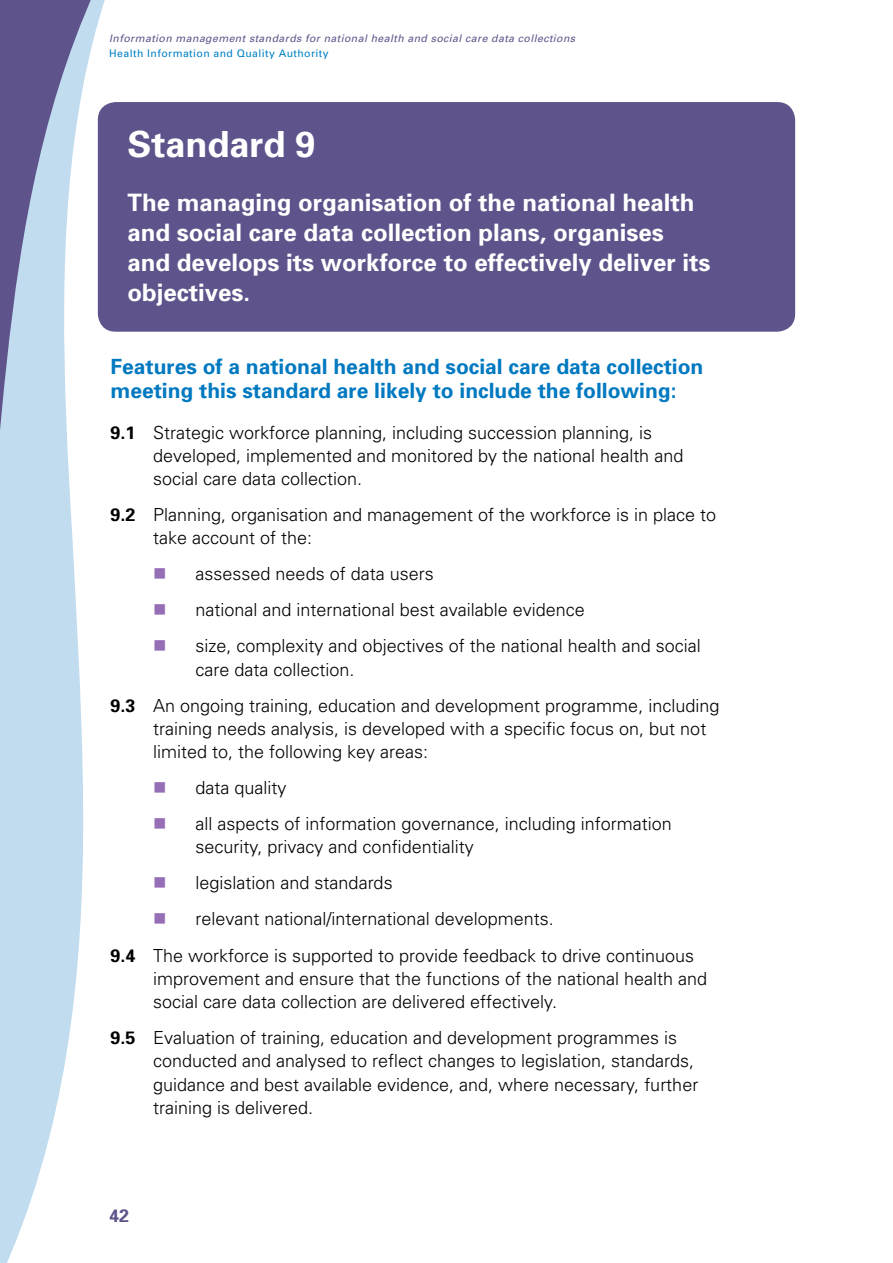
<style>
.page{position:relative;width:893px;height:1263px;background:#fff}
.page>*{position:absolute;margin:0;border:0;box-sizing:border-box;transform-origin:0 0}
.t1{font:700 36px "Univers";color:#fff}
.Main_Heads_2017_DATA{font:700 24px/30px "Univers";color:#fff}
._1_1_1_heading_DATA{font:700 21px/24.2px "Univers";color:#0079c1}
.New_body_2017_indent{font:300 18px/23.2px "Univers";color:#000}
.t2{font:700 18px "Univers";color:#5e548b}
.t3{font:italic 10.5px "Univers";letter-spacing:.04em;color:#5e548b}
.t4{font:10.5px "Univers";letter-spacing:.04em;color:#0081c3}
.s1{font-weight:700}
.s2{color:#956eb6}
</style>
<div class="page">
<svg style="left:0;top:0;width:112px;height:1263px;fill:#c2dcef"></svg>
<div style="left:98px;top:102px;width:697px;height:230px;background:#5e548b;border-radius:18px"></div>
<p class="t3" style="left:109px;top:32px;width:467px">Information management standards for national health and social care data collections</p>
<p class="t4" style="left:109px;top:47px;width:221px">Health Information and Quality Authority</p>
<p class="t1" style="left:128px;top:121px;width:190px">Standard 9</p>
<p class="Main_Heads_2017_DATA" style="left:128px;top:186px;width:584px">The managing organisation of the national health and social care data collection plans, organises and develops its workforce to effectively deliver its objectives.</p>
<p class="_1_1_1_heading_DATA" style="left:111px;top:354px;width:594px">Features of a national health and social care data collection meeting this standard are likely to include the following:</p>
<p class="New_body_2017_indent" style="left:153px;top:420px;width:532px;text-indent:-43px"><span class="s1">9.1</span> Strategic workforce planning, including succession planning, is developed, implemented and monitored by the national health and social care data collection.</p>
<p class="New_body_2017_indent" style="left:153px;top:503px;width:565px;text-indent:-43px"><span class="s1">9.2</span> Planning, organisation and management of the workforce is in place to take account of the:</p>
<p class="New_body_2017_indent" style="left:153px;top:562px;width:282px"><span class="s2">■</span> assessed needs of data users</p>
<p class="New_body_2017_indent" style="left:153px;top:598px;width:433px"><span class="s2">■</span> national and international best available evidence</p>
<p class="New_body_2017_indent" style="left:196px;top:634px;width:507px;text-indent:-43px"><span class="s2">■</span> size, complexity and objectives of the national health and social care data collection.</p>
<p class="New_body_2017_indent" style="left:153px;top:693px;width:568px;text-indent:-43px"><span class="s1">9.3</span> An ongoing training, education and development programme, including training needs analysis, is developed with a specific focus on, but not limited to, the following key areas:</p>
<p class="New_body_2017_indent" style="left:153px;top:776px;width:135px"><span class="s2">■</span> data quality</p>
<p class="New_body_2017_indent" style="left:196px;top:812px;width:478px;text-indent:-43px"><span class="s2">■</span> all aspects of information governance, including information security, privacy and confidentiality</p>
<p class="New_body_2017_indent" style="left:153px;top:871px;width:241px"><span class="s2">■</span> legislation and standards</p>
<p class="New_body_2017_indent" style="left:153px;top:907px;width:402px"><span class="s2">■</span> relevant national/international developments.</p>
<p class="New_body_2017_indent" style="left:153px;top:943px;width:556px;text-indent:-43px"><span class="s1">9.4</span> The workforce is supported to provide feedback to drive continuous improvement and ensure that the functions of the national health and social care data collection are delivered effectively.</p>
<p class="New_body_2017_indent" style="left:153px;top:1025px;width:547px;text-indent:-43px"><span class="s1">9.5</span> Evaluation of training, education and development programmes is conducted and analysed to reflect changes to legislation, standards, guidance and best available evidence, and, where necessary, further training is delivered.</p>
<p class="t2" style="left:109px;top:1204px;width:22px">42</p>
</div>
